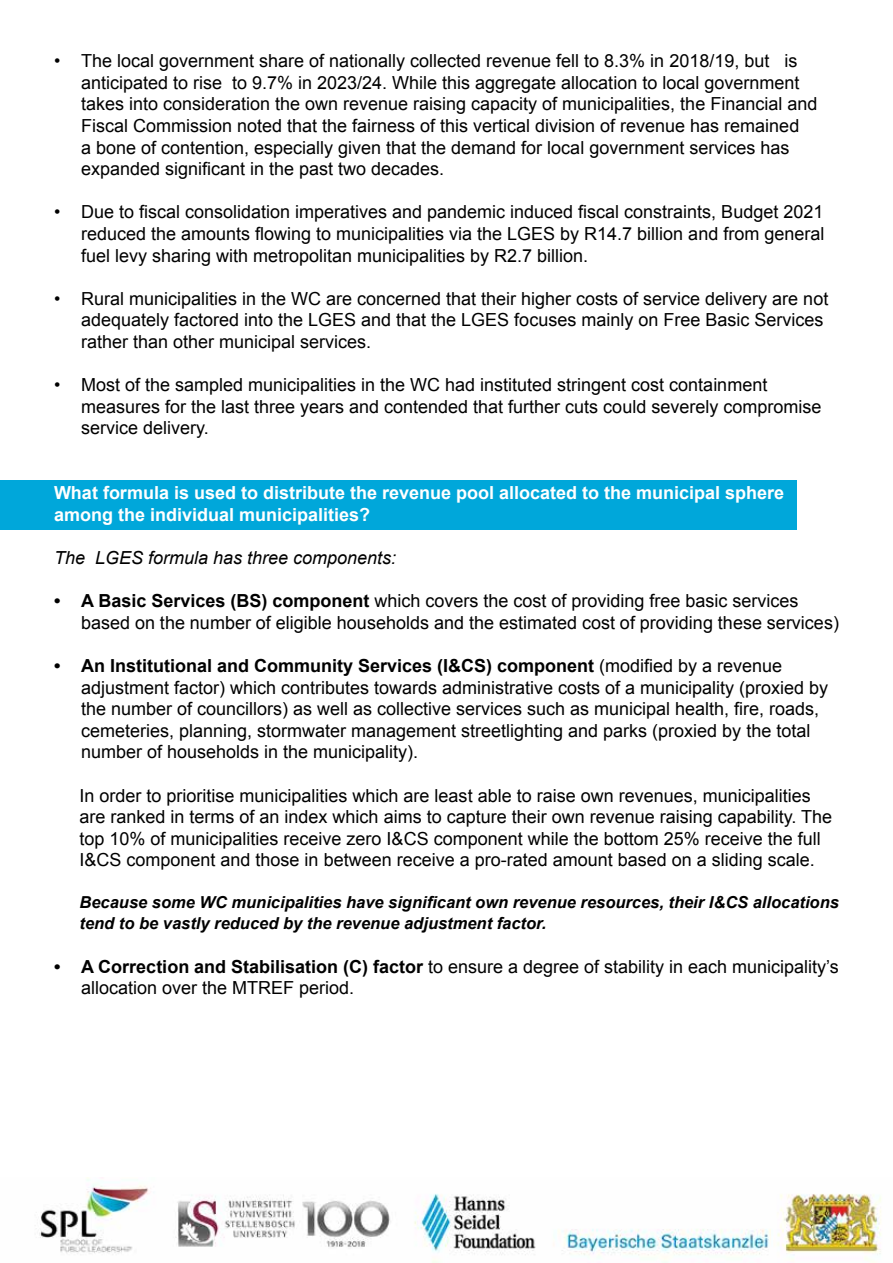
<style>
.page{position:relative;width:893px;height:1263px;background:#fff}
.page>*{position:absolute;margin:0;border:0;box-sizing:border-box;transform-origin:0 0}
.t1{font:18px/21.6px "Arial";color:#000}
.t2{font:700 18px/21.6px "Arial";color:#fff}
.t3{font:italic 18px "Arial";color:#000}
.t4{font:italic 700 16.5px/21.6px "Arial";color:#000}
.s1{font-weight:700}
</style>
<div class="page">
<div style="left:0;top:481px;width:796px;height:49px;background:#00a7da"></div>
<img style="left:39px;top:1178px;width:842px;height:85px">
<p class="t1" style="left:81px;top:50px;width:738px;text-indent:-27px">• The local government share of nationally collected revenue fell to 8.3% in 2018/19, but is anticipated to rise to 9.7% in 2023/24. While this aggregate allocation to local government takes into consideration the own revenue raising capacity of municipalities, the Financial and Fiscal Commission noted that the fairness of this vertical division of revenue has remained<br>a bone of contention, especially given that the demand for local government services has expanded significant in the past two decades.</p>
<p class="t1" style="left:81px;top:201px;width:745px;text-align:justify;text-indent:-27px">• Due to fiscal consolidation imperatives and pandemic induced fiscal constraints, Budget 2021 reduced the amounts flowing to municipalities via the LGES by R14.7 billion and from general fuel levy sharing with metropolitan municipalities by R2.7 billion.</p>
<p class="t1" style="left:81px;top:288px;width:749px;text-indent:-27px">• Rural municipalities in the WC are concerned that their higher costs of service delivery are not adequately factored into the LGES and that the LGES focuses mainly on Free Basic Services rather than other municipal services.</p>
<p class="t1" style="left:81px;top:374px;width:742px;text-indent:-27px">• Most of the sampled municipalities in the WC had instituted stringent cost containment measures for the last three years and contended that further cuts could severely compromise service delivery.</p>
<p class="t2" style="left:54px;top:483px;width:732px">What formula is used to distribute the revenue pool allocated to the municipal sphere among the individual municipalities?</p>
<p class="t3" style="left:54px;top:546px;width:344px">The LGES formula has three components:</p>
<p class="t1" style="left:81px;top:590px;width:759px;text-indent:-27px"><span class="s1">• A Basic Services (BS) component</span> which covers the cost of providing free basic services based on the number of eligible households and the estimated cost of providing these services)</p>
<p class="t1" style="left:81px;top:655px;width:749px;text-indent:-27px"><span class="s1">• An Institutional and Community Services (I&amp;CS) component</span> (modified by a revenue adjustment factor) which contributes towards administrative costs of a municipality (proxied by the number of councillors) as well as collective services such as municipal health, fire, roads, cemeteries, planning, stormwater management streetlighting and parks (proxied by the total number of households in the municipality).</p>
<p class="t1" style="left:80px;top:785px;width:754px">In order to prioritise municipalities which are least able to raise own revenues, municipalities are ranked in terms of an index which aims to capture their own revenue raising capability. The top 10% of municipalities receive zero I&amp;CS component while the bottom 25% receive the full I&amp;CS component and those in between receive a pro-rated amount based on a sliding scale.</p>
<p class="t4" style="left:80px;top:892px;width:761px">Because some WC municipalities have significant own revenue resources, their I&amp;CS allocations tend to be vastly reduced by the revenue adjustment factor.</p>
<p class="t1" style="left:81px;top:956px;width:759px;text-indent:-27px"><span class="s1">• A Correction and Stabilisation (C) factor</span> to ensure a degree of stability in each municipality’s allocation over the MTREF period.</p>
</div>
